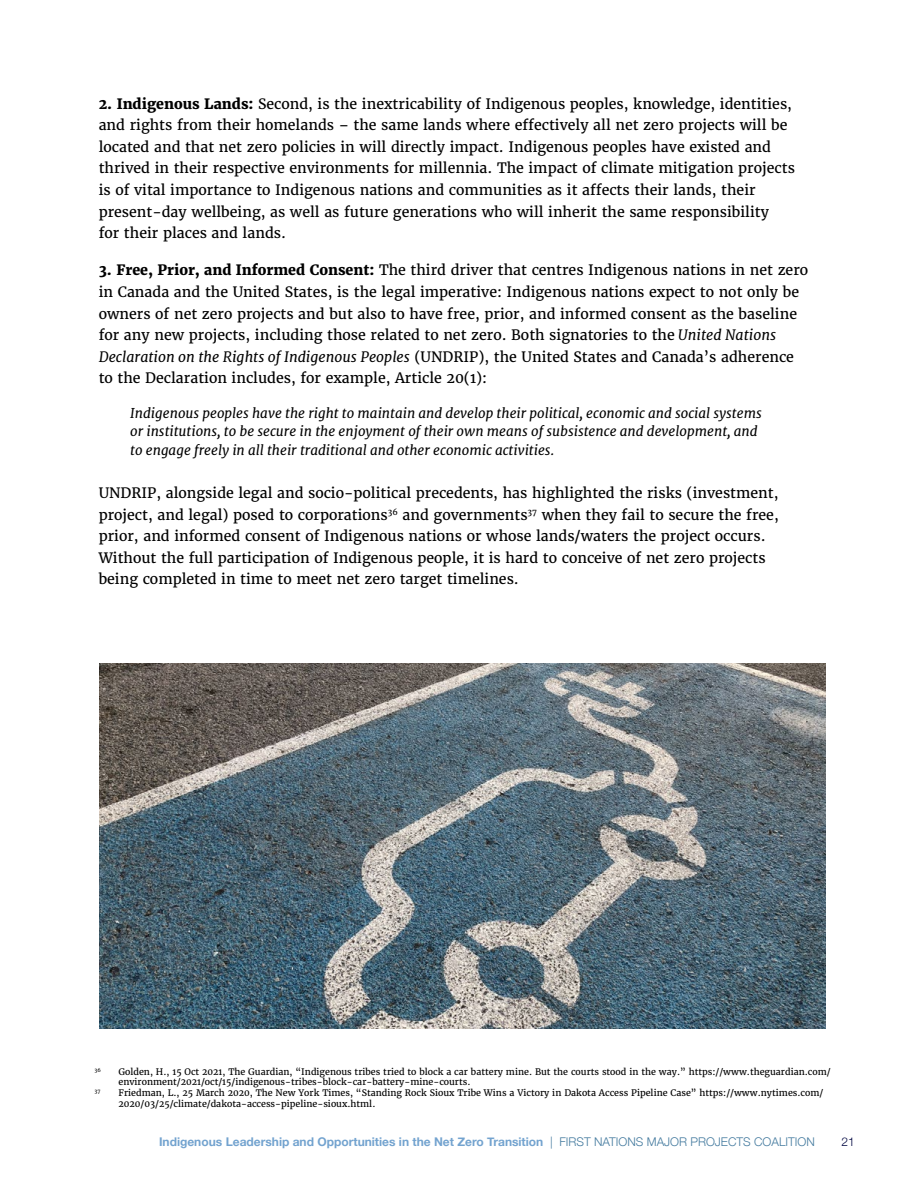
<style>
.page{position:relative;width:918px;height:1188px;background:#fff}
.page>*{position:absolute;margin:0;border:0;box-sizing:border-box;transform-origin:0 0}
.t1{font:14.25px/21.6px "Merriweather";color:#000}
.t2{font:italic 13.5px/18.6px "Merriweather";color:#000}
.t3{font:700 12px "Helvetica Neue";color:#73a3cf}
.t4{font:300 12px "Helvetica Neue";color:#000641}
.t5{font:9px/10.8px "Merriweather";color:#000}
.t6{font:5.25px "Merriweather";color:#000}
.s1{font-weight:800}
.s2{font-style:italic}
.s3{font-weight:300;color:#457b9f}
</style>
<div class="page">
<img style="left:99px;top:663px;width:726px;height:365px">
<p class="t1" style="left:99px;top:93px;width:698px"><span class="s1">2. Indigenous Lands:</span> Second, is the inextricability of Indigenous peoples, knowledge, identities, and rights from their homelands – the same lands where effectively all net zero projects will be located and that net zero policies in will directly impact. Indigenous peoples have existed and thrived in their respective environments for millennia. The impact of climate mitigation projects is of vital importance to Indigenous nations and communities as it affects their lands, their present-day wellbeing, as well as future generations who will inherit the same responsibility<br>for their places and lands.</p>
<p class="t1" style="left:99px;top:259px;width:711px"><span class="s1">3. Free, Prior, and Informed Consent:</span> The third driver that centres Indigenous nations in net zero in Canada and the United States, is the legal imperative: Indigenous nations expect to not only be owners of net zero projects and but also to have free, prior, and informed consent as the baseline for any new projects, including those related to net zero. Both signatories to the <span class="s2">United Nations Declaration on the Rights of Indigenous Peoples</span> (UNDRIP), the United States and Canada’s adherence to the Declaration includes, for example, Article 20(1):</p>
<p class="t2" style="left:130px;top:403px;width:633px">Indigenous peoples have the right to maintain and develop their political, economic and social systems or institutions, to be secure in the enjoyment of their own means of subsistence and development, and to engage freely in all their traditional and other economic activities.</p>
<p class="t1" style="left:99px;top:482px;width:682px">UNDRIP, alongside legal and socio-political precedents, has highlighted the risks (investment, project, and legal) posed to corporations<sup>36</sup> and governments<sup>37</sup> when they fail to secure the free, prior, and informed consent of Indigenous nations or whose lands/waters the project occurs.<br>Without the full participation of Indigenous people, it is hard to conceive of net zero projects being completed in time to meet net zero target timelines.</p>
<p class="t6" style="left:94px;top:1066px;width:8px">36</p>
<p class="t5" style="left:118px;top:1066px;width:714px">Golden, H., 15 Oct 2021, The Guardian, “Indigenous tribes tried to block a car battery mine. But the courts stood in the way.” https://www.theguardian.com/ environment/2021/oct/15/indigenous-tribes-block-car-battery-mine-courts.</p>
<p class="t6" style="left:94px;top:1088px;width:8px">37</p>
<p class="t5" style="left:118px;top:1088px;width:706px">Friedman, L., 25 March 2020, The New York Times, “Standing Rock Sioux Tribe Wins a Victory in Dakota Access Pipeline Case” https://www.nytimes.com/<br>2020/03/25/climate/dakota-access-pipeline-sioux.html.</p>
<p class="t3" style="left:159px;top:1132px;width:657px">Indigenous Leadership and Opportunities in the Net Zero Transition <span class="s3">| FIRST NATIONS MAJOR PROJECTS COALITION</span></p>
<p class="t4" style="left:841px;top:1132px;width:15px">21</p>
</div>
